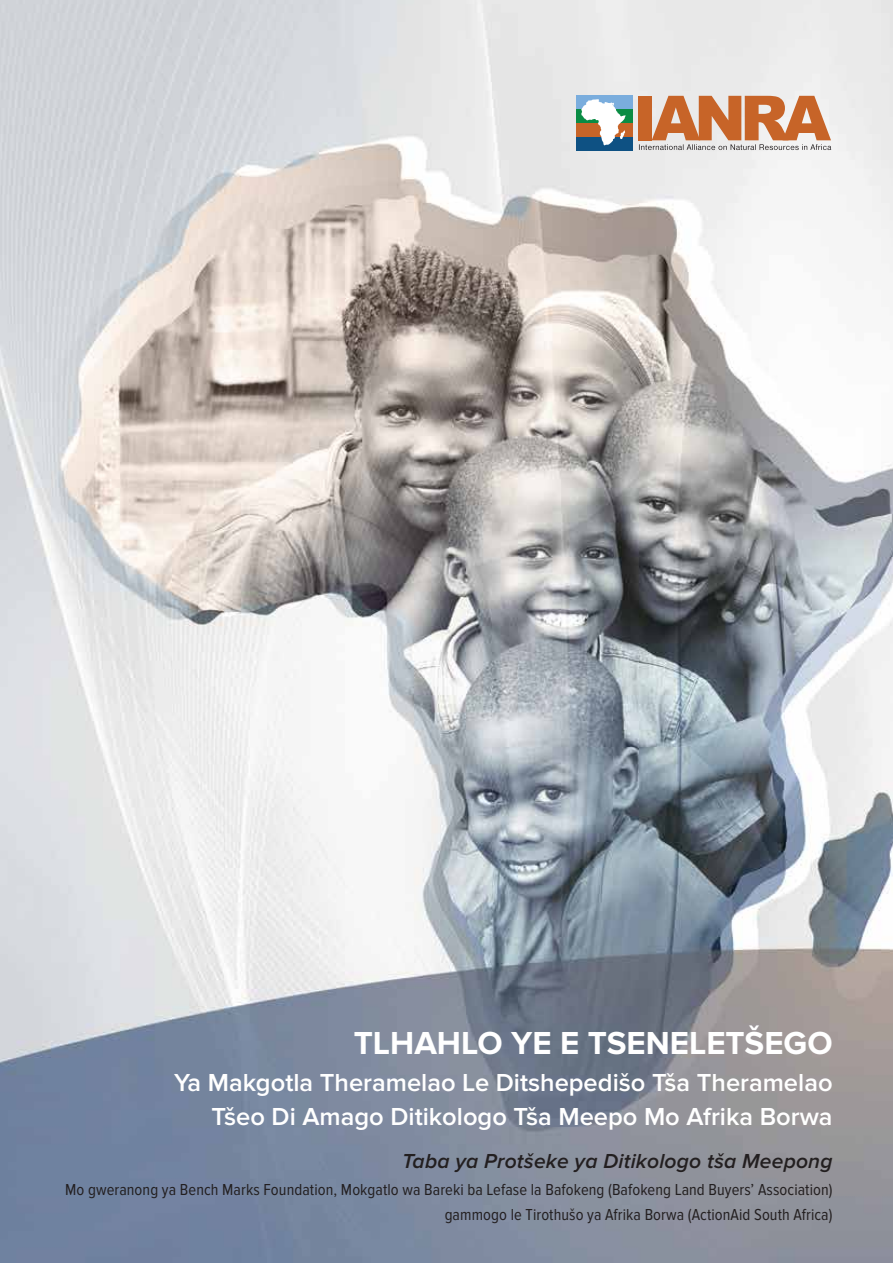
<style>
.page{position:relative;width:893px;height:1263px;background:#fff}
.page>*{position:absolute;margin:0;border:0;box-sizing:border-box;transform-origin:0 0}
.t1{font:700 33px "Proxima Nova";color:#fff}
.t2{font:600 25.5px/34.5px "Proxima Nova";color:#fff;text-align:right}
.t3{font:italic 600 21px "Proxima Nova";letter-spacing:.01em;color:#231f20}
.t4{font:16.5px/25.5px "Proxima Nova Cond";letter-spacing:.005em;color:#231f20;text-align:right}
</style>
<div class="page">
<img style="left:0;top:0;width:893px;height:1263px">
<div style="left:638px;top:96px;width:14px;height:44px;background:#c76428"></div>
<svg style="left:639px;top:96px;width:192px;height:54px"></svg>
<div style="left:576px;top:96px;width:56px;height:13px;background:#7aaddd"></div>
<div style="left:576px;top:109px;width:56px;height:14px;background:#0a8c44"></div>
<div style="left:576px;top:123px;width:56px;height:13px;background:#c76428"></div>
<div style="left:576px;top:137px;width:56px;height:13px;background:#0e5183"></div>
<svg style="left:581px;top:99px;width:44px;height:46px"></svg>
<h1 class="t1" style="left:354px;top:1024px;width:480px">TLHAHLO YE E TSENELETŠEGO</h1>
<h2 class="t2" style="left:174px;top:1065px;width:660px">Ya Makgotla Theramelao Le Ditshepedišo Tša Theramelao<br>Tšeo Di Amago Ditikologo Tša Meepo Mo Afrika Borwa</h2>
<p class="t3" style="left:402px;top:1149px;width:432px">Taba ya Protšeke ya Ditikologo tša Meepong</p>
<p class="t4" style="left:65px;top:1177px;width:769px">Mo gweranong ya Bench Marks Foundation, Mokgatlo wa Bareki ba Lefase la Bafokeng (Bafokeng Land Buyers’ Association) gammogo le Tirothušo ya Afrika Borwa (ActionAid South Africa)</p>
</div>
